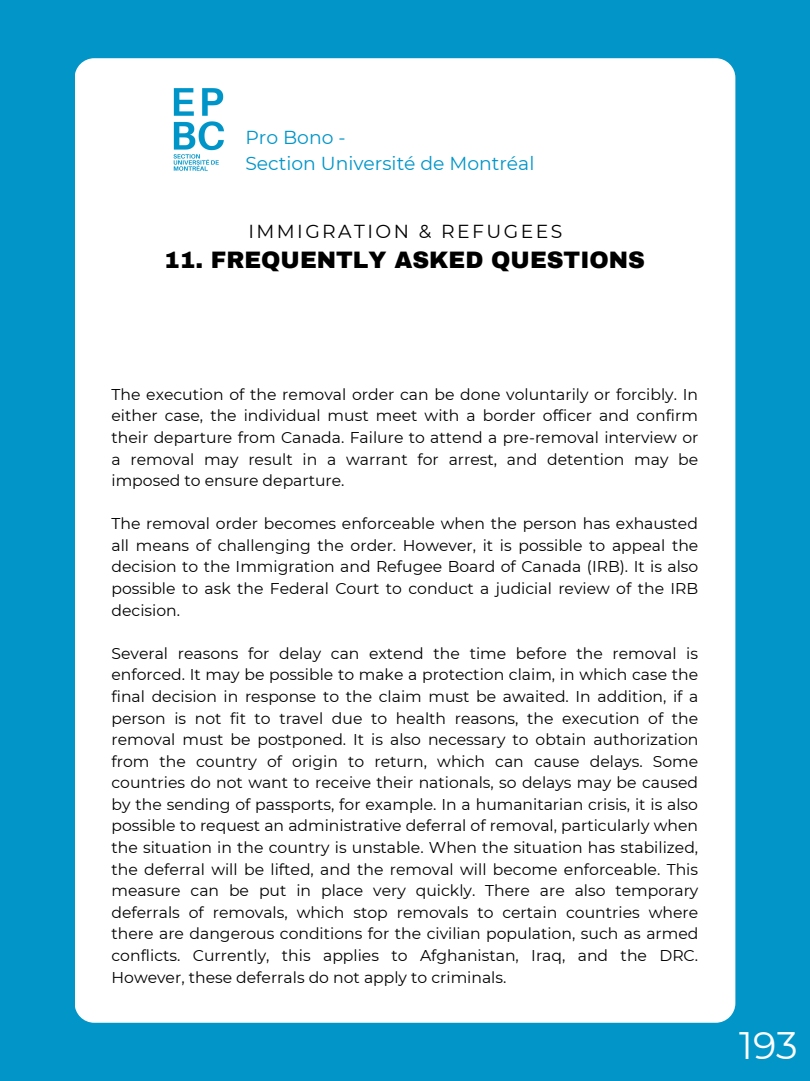
<style>
.page{position:relative;width:810px;height:1081px;background:#fff}
.page>*{position:absolute;margin:0;border:0;box-sizing:border-box;transform-origin:0 0}
.t1{font:38.25px "Montserrat";color:#fff}
.t2{font:900 23.25px "Archivo";color:#000}
.t3{font:18.75px/26.2px "Montserrat";color:#0195c8}
.t4{font:18.75px "Montserrat";letter-spacing:.13em;color:#000}
.t5{font:15.62px/21.6px "Montserrat";color:#000;text-align:justify}
</style>
<div class="page">
<div style="left:0;top:0;width:810px;height:1080px;background:#0195c8"></div>
<div style="left:75px;top:58px;width:660px;height:963px;background:#fff;border-radius:20px"></div>
<img style="left:173px;top:88px;width:51px;height:83px">
<p class="t3" style="left:245px;top:124px;width:290px">Pro Bono -<br>Section Université de Montréal</p>
<p class="t4" style="left:248px;top:219px;width:315px">IMMIGRATION &amp; REFUGEES</p>
<h2 class="t2" style="left:164px;top:248px;width:482px">11. FREQUENTLY ASKED QUESTIONS</h2>
<p class="t5" style="left:112px;top:383px;width:588px">The execution of the removal order can be done voluntarily or forcibly. In either case, the individual must meet with a border officer and confirm their departure from Canada. Failure to attend a pre-removal interview or a removal may result in a warrant for arrest, and detention may be imposed to ensure departure.</p>
<p class="t5" style="left:112px;top:512px;width:588px">The removal order becomes enforceable when the person has exhausted all means of challenging the order. However, it is possible to appeal the decision to the Immigration and Refugee Board of Canada (IRB). It is also possible to ask the Federal Court to conduct a judicial review of the IRB decision.</p>
<p class="t5" style="left:112px;top:642px;width:588px">Several reasons for delay can extend the time before the removal is enforced. It may be possible to make a protection claim, in which case the final decision in response to the claim must be awaited. In addition, if a person is not fit to travel due to health reasons, the execution of the removal must be postponed. It is also necessary to obtain authorization from the country of origin to return, which can cause delays. Some countries do not want to receive their nationals, so delays may be caused by the sending of passports, for example. In a humanitarian crisis, it is also possible to request an administrative deferral of removal, particularly when the situation in the country is unstable. When the situation has stabilized, the deferral will be lifted, and the removal will become enforceable. This measure can be put in place very quickly. There are also temporary deferrals of removals, which stop removals to certain countries where there are dangerous conditions for the civilian population, such as armed conflicts. Currently, this applies to Afghanistan, Iraq, and the DRC.<br>However, these deferrals do not apply to criminals.</p>
<h1 class="t1" style="left:739px;top:1021px;width:60px">193</h1>
</div>
